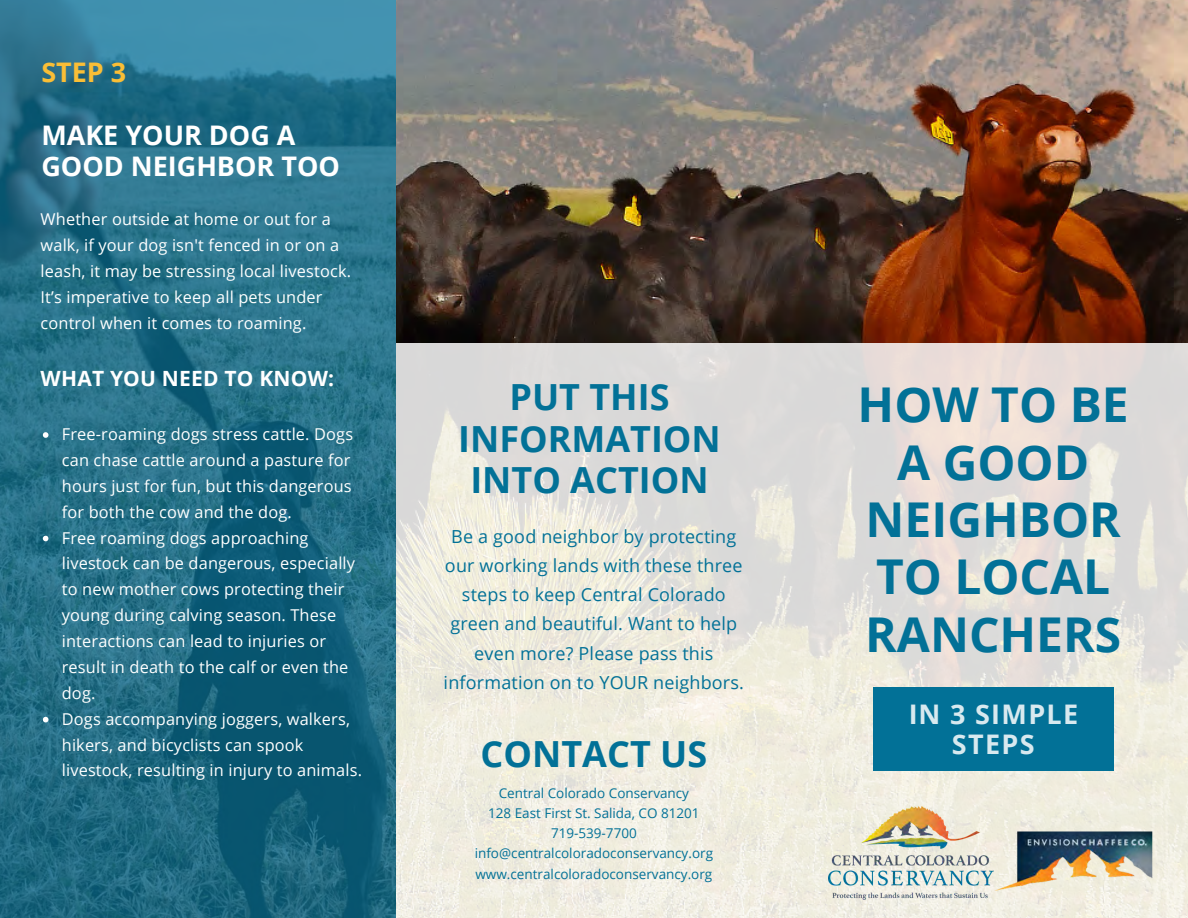
<style>
.page{position:relative;width:1188px;height:918px;background:#fff}
.page>*{position:absolute;margin:0;border:0;box-sizing:border-box;transform-origin:0 0}
.t1{font:700 48px/57.3px "Open Sans";color:#027197;text-align:center}
.t2{font:700 36px/41.7px "Open Sans";color:#027197;text-align:center}
.t3{font:700 27px/31.5px "Open Sans";color:#fff}
.t4{font:700 27px/30.5px "Open Sans";letter-spacing:.05em;color:#fff;text-align:center}
.t5{font:700 27px "Open Sans";color:#fabe36}
.t6{font:700 21px "Open Sans";letter-spacing:.01em;color:#fff}
.t7{font:18px/29.2px "Open Sans";letter-spacing:.01em;color:#027197;text-align:center}
.t8{font:16.35px/25.8px "Open Sans";letter-spacing:.01em;color:#fff}
.t9{font:13.5px/20.2px "Open Sans";color:#027197;text-align:center}
</style>
<div class="page">
<img style="left:396px;top:0;width:792px;height:343px">
<img style="left:0;top:0;width:396px;height:918px">
<svg style="left:396px;top:343px;width:792px;height:575px;background:#e8e4dc"></svg>
<img style="left:829px;top:806px;width:164px;height:94px">
<svg style="left:43px;top:432px;width:5px;height:6px"></svg>
<svg style="left:43px;top:536px;width:5px;height:5px"></svg>
<svg style="left:43px;top:717px;width:5px;height:5px"></svg>
<img style="left:993px;top:831px;width:160px;height:60px">
<div style="left:873px;top:687px;width:241px;height:84px;background:#027197"></div>
<h3 class="t5" style="left:41px;top:53px;width:86px">STEP 3</h3>
<h3 class="t3" style="left:41px;top:118px;width:300px">MAKE YOUR DOG A<br>GOOD NEIGHBOR TOO</h3>
<p class="t8" style="left:41px;top:206px;width:312px">Whether outside at home or out for a walk, if your dog isn't fenced in or on a leash, it may be stressing local livestock.<br>It’s imperative to keep all pets under control when it comes to roaming.</p>
<p class="t6" style="left:41px;top:364px;width:295px">WHAT YOU NEED TO KNOW:</p>
<p class="t8" style="left:62px;top:421px;width:302px">Free-roaming dogs stress cattle. Dogs can chase cattle around a pasture for hours just for fun, but this dangerous for both the cow and the dog.<br>Free roaming dogs approaching livestock can be dangerous, especially to new mother cows protecting their young during calving season. These interactions can lead to injuries or result in death to the calf or even the dog.<br>Dogs accompanying joggers, walkers, hikers, and bicyclists can spook livestock, resulting in injury to animals.</p>
<h2 class="t2" style="left:458px;top:375px;width:264px">PUT THIS<br>INFORMATION<br>INTO ACTION</h2>
<p class="t7" style="left:444px;top:521px;width:302px">Be a good neighbor by protecting our working lands with these three steps to keep Central Colorado green and beautiful. Want to help even more? Please pass this information on to YOUR neighbors.</p>
<h2 class="t2" style="left:481px;top:732px;width:228px">CONTACT US</h2>
<p class="t9" style="left:475px;top:782px;width:240px">Central Colorado Conservancy<br>128 East First St. Salida, CO 81201<br>719-539-7700 info@centralcoloradoconservancy.org www.centralcoloradoconservancy.org</p>
<h1 class="t1" style="left:858px;top:375px;width:273px">HOW TO BE<br>A GOOD<br>NEIGHBOR<br>TO LOCAL<br>RANCHERS</h1>
<h3 class="t4" style="left:908px;top:698px;width:172px">IN 3 SIMPLE<br>STEPS</h3>
</div>
